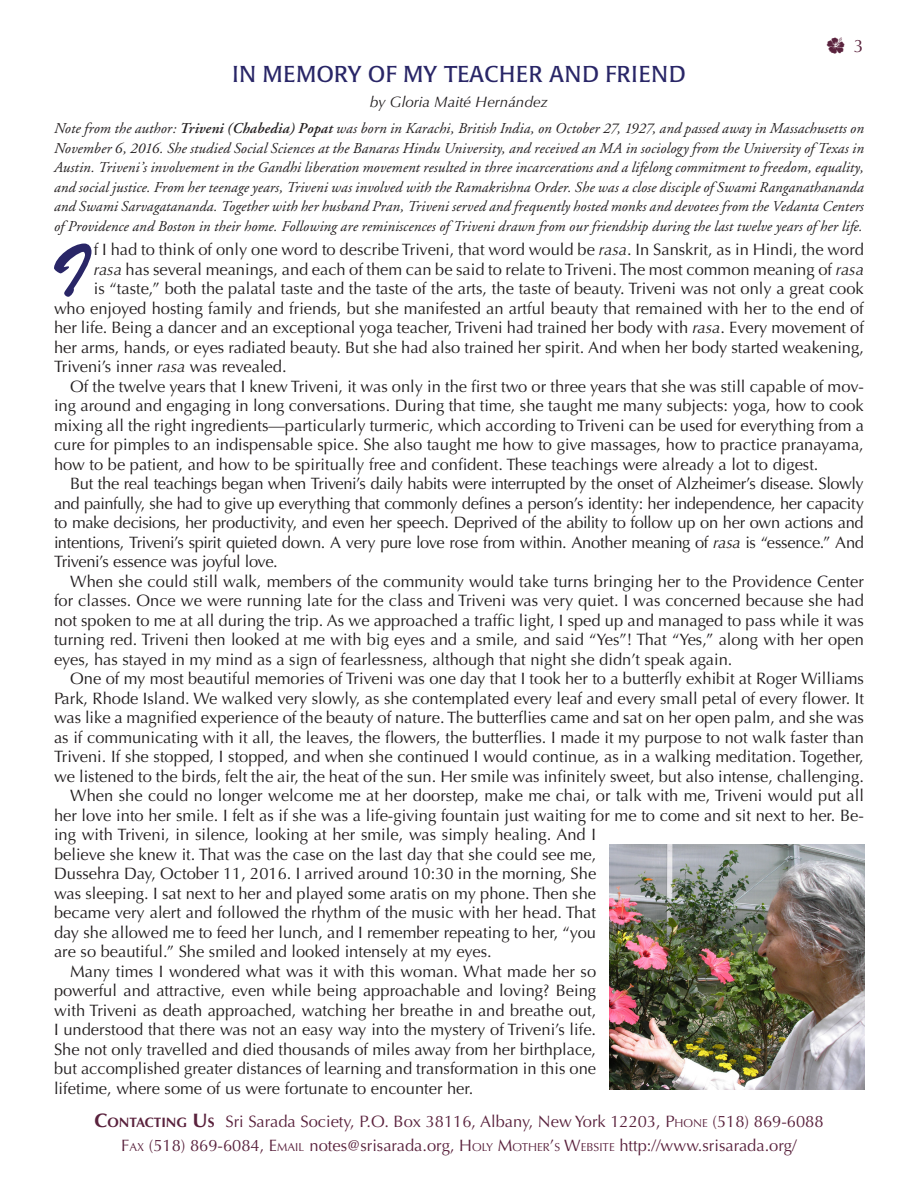
<style>
.page{position:relative;width:918px;height:1188px;background:#fff}
.page>*{position:absolute;margin:0;border:0;box-sizing:border-box;transform-origin:0 0}
.Drop_Cap{font:73.5px "Brush Script Std";color:#292667}
.Heading_New{font:22.65px "Poppl Laudatio";letter-spacing:.04em;color:#292667}
.t1{font:18px "Hibiscus";color:#5a223d}
.body_text{font:16.5px/19.5px "Optima";color:#231f20;text-align:justify}
.Drop_Cap-2{font:16.5px "Optima";color:#231f20}
.body_text_tight{font:16.5px/19.5px "Optima";letter-spacing:-.02em;color:#231f20;text-align:justify}
.Header_Line_Sm{font:16.5px "Optima";color:#5a223d}
.continue{font:italic 15.15px "Optima";color:#231f20}
.Intro{font:italic 15px/19.5px "Adobe Garamond";letter-spacing:.01em;color:#231f20;text-align:justify}
.s1{font-family:"Optima"}
.s2{font-weight:600}
.s3{font-style:italic}
.s4{font-weight:700;font-size:19.5px}
.s5{font-weight:700;font-size:13.65px}
.s6{font-style:inherit}
.s7{font-size:11.55px}
</style>
<div class="page">
<img style="left:610px;top:844px;width:255px;height:246px">
<p class="t1" style="left:827px;top:37px;width:39px">y <span class="s1">3</span></p>
<p class="Heading_New" style="left:232px;top:61px;width:455px">IN MEMORY OF MY TEACHER AND FRIEND</p>
<p class="continue" style="left:370px;top:93px;width:180px">by Gloria Maité Hernández</p>
<p class="Intro" style="left:54px;top:119px;width:811px">Note from the author: <span class="s2">Triveni (Chabedia) Popat</span> was born in Karachi, British India, on October 27, 1927, and passed away in Massachusetts on November 6, 2016. She studied Social Sciences at the Banaras Hindu University, and received an MA in sociology from the University of Texas in Austin. Triveni’s involvement in the Gandhi liberation movement resulted in three incarcerations and a lifelong commitment to freedom, equality, and social justice. From her teenage years, Triveni was involved with the Ramakrishna Order. She was a close disciple of Swami Ranganathananda and Swami Sarvagatananda. Together with her husband Pran, Triveni served and frequently hosted monks and devotees from the Vedanta Centers of Providence and Boston in their home. Following are reminiscences of Triveni drawn from our friendship during the last twelve years of her life.</p>
<p class="Drop_Cap" style="left:50px;top:230px;width:38px">I</p>
<p class="Drop_Cap-2" style="left:94px;top:240px;width:772px">f I had to think of only one word to describe Triveni, that word would be <span class="s3">rasa</span>. In Sanskrit, as in Hindi, the word</p>
<p class="Drop_Cap-2" style="left:94px;top:260px;width:772px"><span class="s3">rasa</span> has several meanings, and each of them can be said to relate to Triveni. The most common meaning of <span class="s3">rasa</span></p>
<p class="Drop_Cap-2" style="left:94px;top:279px;width:772px">is “taste,” both the palatal taste and the taste of the arts, the taste of beauty. Triveni was not only a great cook</p>
<p class="Drop_Cap-2" style="left:54px;top:299px;width:811px">who enjoyed hosting family and friends, but she manifested an artful beauty that remained with her to the end of</p>
<p class="Drop_Cap-2" style="left:54px;top:318px;width:812px">her life. Being a dancer and an exceptional yoga teacher, Triveni had trained her body with <span class="s3">rasa</span>. Every movement of</p>
<p class="Drop_Cap-2" style="left:54px;top:338px;width:811px">her arms, hands, or eyes radiated beauty. But she had also trained her spirit. And when her body started weakening,</p>
<p class="Drop_Cap-2" style="left:54px;top:357px;width:234px">Triveni’s inner <span class="s3">rasa</span> was revealed.</p>
<p class="body_text" style="left:54px;top:377px;width:812px;text-indent:16px">Of the twelve years that I knew Triveni, it was only in the first two or three years that she was still capable of mov&shy;ing around and engaging in long conversations. During that time, she taught me many subjects: yoga, how to cook mixing all the right ingredients—particularly turmeric, which according to Triveni can be used for everything from a cure for pimples to an indispensable spice. She also taught me how to give massages, how to practice pranayama, how to be patient, and how to be spiritually free and confident. These teachings were already a lot to digest.</p>
<p class="body_text_tight" style="left:54px;top:474px;width:812px;text-indent:16px">But the real teachings began when Triveni’s daily habits were interrupted by the onset of Alzheimer’s disease. Slowly and painfully, she had to give up everything that commonly defines a person’s identity: her independence, her capacity to make decisions, her productivity, and even her speech. Deprived of the ability to follow up on her own actions and intentions, Triveni’s spirit quieted down. A very pure love rose from within. Another meaning of <span class="s3">rasa</span> is “essence.” And Triveni’s essence was joyful love.</p>
<p class="body_text" style="left:54px;top:572px;width:812px;text-indent:16px">When she could still walk, members of the community would take turns bringing her to the Providence Center for classes. Once we were running late for the class and Triveni was very quiet. I was concerned because she had not spoken to me at all during the trip. As we approached a traffic light, I sped up and managed to pass while it was turning red. Triveni then looked at me with big eyes and a smile, and said “Yes”! That “Yes,” along with her open eyes, has stayed in my mind as a sign of fearlessness, although that night she didn’t speak again.</p>
<p class="body_text" style="left:54px;top:669px;width:812px;text-indent:16px">One of my most beautiful memories of Triveni was one day that I took her to a butterfly exhibit at Roger Williams Park, Rhode Island. We walked very slowly, as she contemplated every leaf and every small petal of every flower. It was like a magnified experience of the beauty of nature. The butterflies came and sat on her open palm, and she was as if communicating with it all, the leaves, the flowers, the butterflies. I made it my purpose to not walk faster than Triveni. If she stopped, I stopped, and when she continued I would continue, as in a walking meditation. Together, we listened to the birds, felt the air, the heat of the sun. Her smile was infinitely sweet, but also intense, challenging.</p>
<p class="body_text" style="left:54px;top:786px;width:812px;text-align:left;text-indent:16px">When she could no longer welcome me at her doorstep, make me chai, or talk with me, Triveni would put all her love into her smile. I felt as if she was a life-giving fountain just waiting for me to come and sit next to her. Be&shy;ing with Triveni, in silence, looking at her smile, was simply healing. And I<br>believe she knew it. That was the case on the last day that she could see me,<br>Dussehra Day, October 11, 2016. I arrived around 10:30 in the morning, She<br>was sleeping. I sat next to her and played some aratis on my phone. Then she<br>became very alert and followed the rhythm of the music with her head. That<br>day she allowed me to feed her lunch, and I remember repeating to her, “you<br>are so beautiful.” She smiled and looked intensely at my eyes.</p>
<p class="body_text" style="left:54px;top:962px;width:544px;text-indent:16px">Many times I wondered what was it with this woman. What made her so powerful and attractive, even while being approachable and loving? Being with Triveni as death approached, watching her breathe in and breathe out, I understood that there was not an easy way into the mystery of Triveni’s life.<br>She not only travelled and died thousands of miles away from her birthplace, but accomplished greater distances of learning and transformation in this one lifetime, where some of us were fortunate to encounter her.</p>
<p class="Header_Line_Sm" style="left:94px;top:1112px;width:731px"><span class="s4">C</span><span class="s5">ONTACTING</span> <span class="s4">U</span><span class="s5">S</span> Sri Sarada Society, P.O. Box 38116, Albany, New York 12203, <span class="s6">P</span><span class="s7">HONE</span> (518) 869-6088</p>
<p class="Header_Line_Sm" style="left:121px;top:1136px;width:677px"><span class="s6">F</span><span class="s7">AX</span> (518) 869-6084, <span class="s6">E</span><span class="s7">MAIL</span> notes@srisarada.org, <span class="s6">H</span> <span class="s7">OLY</span> <span class="s6">M</span><span class="s7">OTHER</span><span class="s6">’</span><span class="s7">S</span> <span class="s6">W</span><span class="s7">EBSITE</span> http://www.srisarada.org/</p>
</div>
